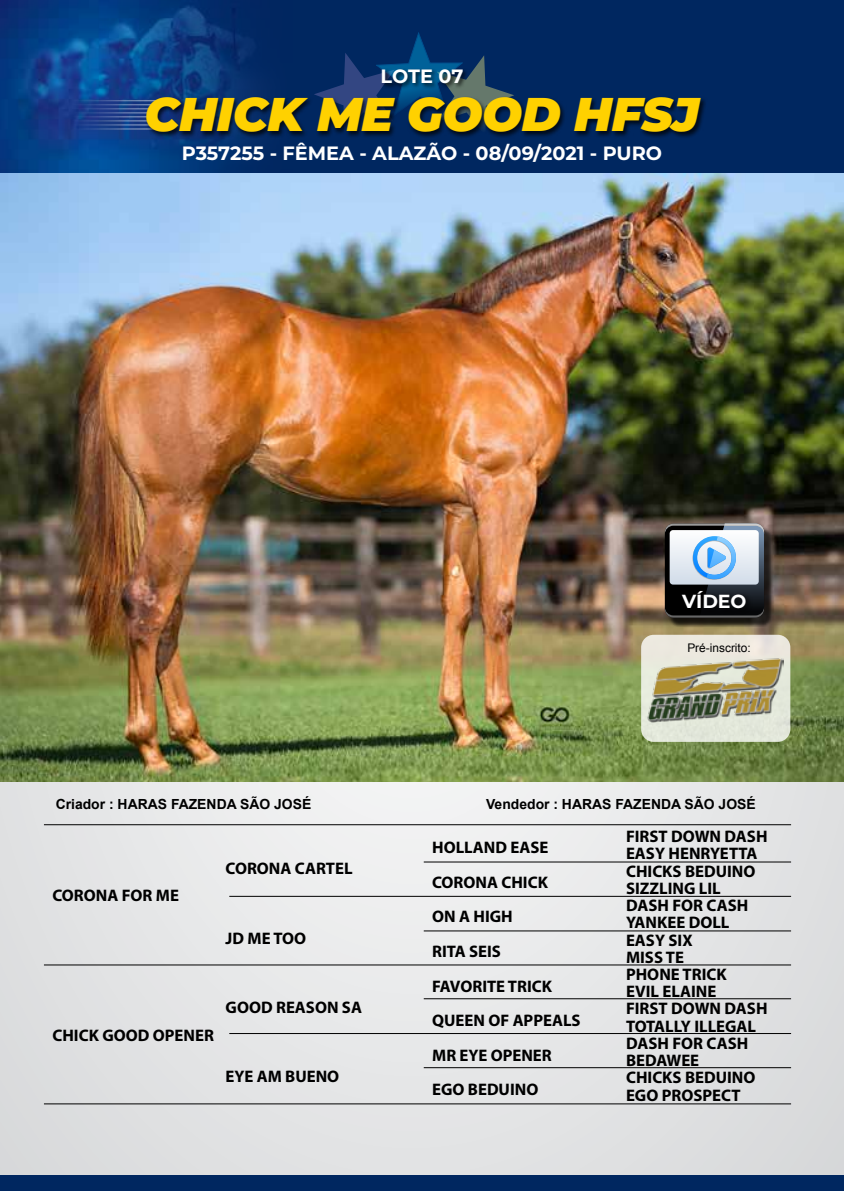
<style>
.page{position:relative;width:844px;height:1191px;background:#fff}
.page>*{position:absolute;margin:0;border:0;box-sizing:border-box;transform-origin:0 0}
.t1{font:italic 900 47.25px "Montserrat";letter-spacing:-.01em;color:#ffd100}
.t2{font:700 19.25px "Montserrat";color:#fff}
.t3{font:700 18.9px "Montserrat";color:#fff}
.t4{font:700 16.8px/17.2px "Myriad Pro";color:#000}
.t5{font:700 14px "Arial";color:#000}
.t6{font:11.9px "Arial";color:#000}
</style>
<div class="page">
<svg style="left:843px;top:0;width:1px;height:1191px"></svg>
<div style="left:0;top:0;width:843px;height:1191px;background:#e4e4e6"></div>
<div style="left:0;top:0;width:843px;height:174px;background:#002760"></div>
<img style="left:0;top:0;width:292px;height:174px">
<div style="left:0;top:1175px;width:843px;height:16px;background:#002760"></div>
<img style="left:0;top:174px;width:843px;height:607px">
<hr style="left:44px;top:824px;width:746px;height:1px;background:#000">
<hr style="left:44px;top:964px;width:746px;height:1px;background:#000">
<hr style="left:229px;top:896px;width:561px;height:1px;background:#000">
<hr style="left:229px;top:1033px;width:561px;height:1px;background:#000">
<hr style="left:423px;top:861px;width:367px;height:1px;background:#000">
<hr style="left:423px;top:930px;width:367px;height:1px;background:#000">
<hr style="left:423px;top:998px;width:367px;height:1px;background:#000">
<hr style="left:423px;top:1067px;width:367px;height:1px;background:#000">
<hr style="left:44px;top:1103px;width:746px;height:1px;background:#000">
<svg style="left:314px;top:33px;width:200px;height:63px"></svg>
<div style="left:381px;top:68px;width:88px;height:21px;background:#000;opacity:.75"></div>
<div style="left:641px;top:635px;width:149px;height:107px;background:#e7e8dd;border-radius:13px"></div>
<img style="left:647px;top:658px;width:136px;height:64px">
<svg style="left:68px;top:100px;width:77px;height:1px"></svg>
<hr style="left:68px;top:104px;width:89px;height:1px;background:#fff">
<hr style="left:68px;top:108px;width:89px;height:1px;background:#fff">
<hr style="left:68px;top:112px;width:89px;height:1px;background:#fff">
<svg style="left:63px;top:116px;width:82px;height:1px"></svg>
<hr style="left:63px;top:120px;width:94px;height:1px;background:#fff">
<hr style="left:63px;top:124px;width:94px;height:1px;background:#fff">
<hr style="left:63px;top:128px;width:94px;height:2px;background:#fff">
<div style="left:145px;top:96px;width:562px;height:43px;background:#000;opacity:.75"></div>
<div style="left:667px;top:526px;width:106px;height:101px;background:#000;opacity:.75"></div>
<svg style="left:664px;top:523px;width:99px;height:94px"></svg>
<div style="left:680px;top:589px;width:72px;height:26px;background:#000;opacity:.75"></div>
<p class="t2" style="left:380px;top:62px;width:84px">LOTE 07</p>
<h1 class="t1" style="left:144px;top:79px;width:556px">CHICK ME GOOD HFSJ</h1>
<p class="t2" style="left:182px;top:139px;width:481px">P357255 - FÊMEA - ALAZÃO - 08/09/2021 - PURO</p>
<p class="t3" style="left:682px;top:587px;width:66px">VÍDEO</p>
<p class="t6" style="left:687px;top:640px;width:65px">Pré-inscrito:</p>
<p class="t5" style="left:56px;top:795px;width:257px">Criador : HARAS FAZENDA SÃO JOSÉ</p>
<p class="t5" style="left:486px;top:795px;width:271px">Vendedor : HARAS FAZENDA SÃO JOSÉ</p>
<p class="t4" style="left:626px;top:827px;width:143px">FIRST DOWN DASH<br>EASY HENRYETTA<br>CHICKS BEDUINO<br>SIZZLING LIL<br>DASH FOR CASH<br>YANKEE DOLL<br>EASY SIX<br>MISS TE<br>PHONE TRICK<br>EVIL ELAINE<br>FIRST DOWN DASH<br>TOTALLY ILLEGAL<br>DASH FOR CASH<br>BEDAWEE<br>CHICKS BEDUINO<br>EGO PROSPECT</p>
<p class="t4" style="left:432px;top:829px;width:150px;line-height:34.6px">HOLLAND EASE<br>CORONA CHICK<br>ON A HIGH<br>RITA SEIS<br>FAVORITE TRICK<br>QUEEN OF APPEALS<br>MR EYE OPENER<br>EGO BEDUINO</p>
<p class="t4" style="left:225px;top:859px;width:128px">CORONA CARTEL</p>
<p class="t4" style="left:52px;top:886px;width:128px">CORONA FOR ME</p>
<p class="t4" style="left:225px;top:928px;width:82px">JD ME TOO</p>
<p class="t4" style="left:225px;top:998px;width:138px">GOOD REASON SA</p>
<p class="t4" style="left:52px;top:1026px;width:163px">CHICK GOOD OPENER</p>
<p class="t4" style="left:225px;top:1067px;width:115px">EYE AM BUENO</p>
</div>
